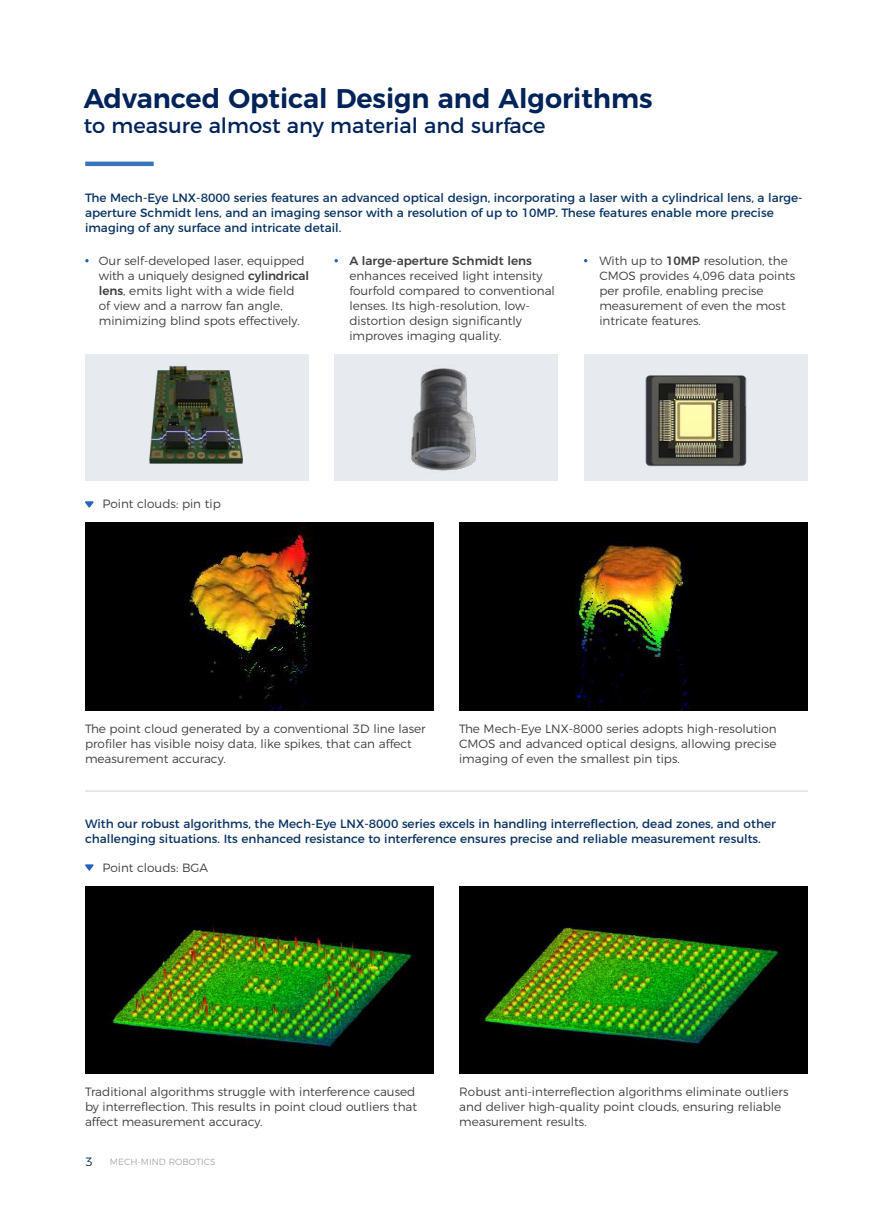
<style>
.page{position:relative;width:893px;height:1212px;background:#fff}
.page>*{position:absolute;margin:0;border:0;box-sizing:border-box;transform-origin:0 0}
.t1{font:600 27px "Montserrat";color:#002359}
.t2{font:21px "Montserrat";color:#002359}
.t3{font:300 12px/15px "Montserrat";color:#3e3e3f}
.t4{font:12px/15px "Montserrat";color:#073264}
.t5{font:500 12px "Montserrat";color:#3e3e3f}
.t6{font:300 12px "Montserrat";color:#002359}
.t7{font:300 9px "Montserrat";color:#a8a9ad}
.s1{font-weight:500}
</style>
<div class="page">
<hr style="left:85px;top:162px;width:69px;height:4px;background:#3977bc">
<div style="left:85px;top:355px;width:224px;height:126px;background:#e7ebf0"></div>
<img style="left:149px;top:365px;width:94px;height:99px">
<div style="left:334px;top:355px;width:224px;height:126px;background:#e7ebf0"></div>
<img style="left:411px;top:365px;width:65px;height:106px">
<div style="left:584px;top:355px;width:224px;height:126px;background:#e7ebf0"></div>
<img style="left:645px;top:375px;width:102px;height:92px">
<img style="left:459px;top:523px;width:349px;height:187px">
<img style="left:85px;top:523px;width:349px;height:187px">
<img style="left:85px;top:886px;width:349px;height:187px">
<img style="left:459px;top:886px;width:349px;height:187px">
<hr style="left:85px;top:790px;width:723px;height:2px;background:#e1e2e4">
<svg style="left:85px;top:501px;width:9px;height:7px"></svg>
<svg style="left:85px;top:864px;width:9px;height:7px"></svg>
<svg style="left:85px;top:259px;width:4px;height:3px"></svg>
<svg style="left:334px;top:259px;width:4px;height:3px"></svg>
<h1 class="t1" style="left:84px;top:76px;width:570px">Advanced Optical Design and Algorithms</h1>
<h2 class="t2" style="left:84px;top:109px;width:463px">to measure almost any material and surface</h2>
<p class="t4" style="left:85px;top:189px;width:719px">The Mech-Eye LNX-8000 series features an advanced optical design, incorporating a laser with a cylindrical lens, a large&shy;aperture Schmidt lens, and an imaging sensor with a resolution of up to 10MP. These features enable more precise imaging of any surface and intricate detail.</p>
<p class="t3" style="left:99px;top:252px;width:212px">Our self-developed laser, equipped with a uniquely designed <span class="s1">cylindrical lens</span>, emits light with a wide field<br>of view and a narrow fan angle, minimizing blind spots effectively.</p>
<p class="t5" style="left:349px;top:251px;width:184px">A large-aperture Schmidt lens</p>
<p class="t3" style="left:349px;top:267px;width:207px">enhances received light intensity fourfold compared to conventional lenses. Its high-resolution, low&shy;distortion design significantly improves imaging quality.</p>
<p class="t3" style="left:599px;top:252px;width:197px">With up to <span class="s1">10MP</span> resolution, the<br>CMOS provides 4,096 data points per profile, enabling precise measurement of even the most intricate features.</p>
<p class="t3" style="left:102px;top:496px;width:120px">Point clouds: pin tip</p>
<p class="t3" style="left:85px;top:720px;width:342px">The point cloud generated by a conventional 3D line laser profiler has visible noisy data, like spikes, that can affect measurement accuracy.</p>
<p class="t3" style="left:459px;top:720px;width:319px;text-align:justify">The Mech-Eye LNX-8000 series adopts high-resolution CMOS and advanced optical designs, allowing precise imaging of even the smallest pin tips.</p>
<p class="t4" style="left:85px;top:815px;width:692px">With our robust algorithms, the Mech-Eye LNX-8000 series excels in handling interreflection, dead zones, and other challenging situations. Its enhanced resistance to interference ensures precise and reliable measurement results.</p>
<p class="t3" style="left:102px;top:859px;width:107px">Point clouds: BGA</p>
<p class="t3" style="left:85px;top:1083px;width:334px">Traditional algorithms struggle with interference caused by interreflection. This results in point cloud outliers that affect measurement accuracy.</p>
<p class="t3" style="left:459px;top:1083px;width:331px">Robust anti-interreflection algorithms eliminate outliers and deliver high-quality point clouds, ensuring reliable measurement results.</p>
<p class="t6" style="left:85px;top:1152px;width:9px">3</p>
<p class="t7" style="left:110px;top:1155px;width:107px">MECH-MIND ROBOTICS</p>
</div>
